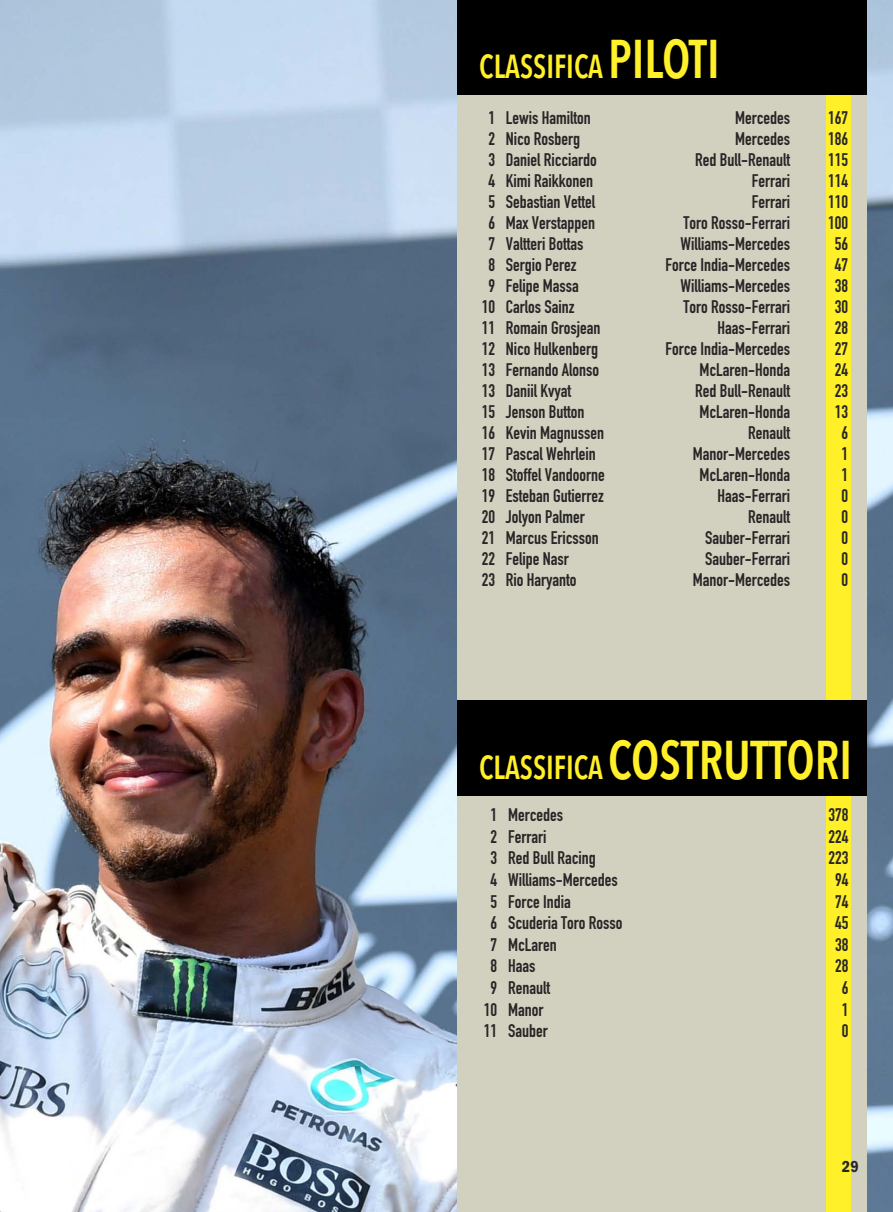
<style>
.page{position:relative;width:893px;height:1212px;background:#fff}
.page>*{position:absolute;margin:0;border:0;box-sizing:border-box;transform-origin:0 0}
.t1{font:600 54px "Avenir Next Condensed";color:#fff029;scale:.89 1}
.t2{font:600 33px "Avenir Next Condensed";color:#fff029;scale:.89 1}
.t3{font:18px "DIN Engschrift Std";color:#272526}
.t4{font:16.5px "ITC Franklin Gothic Std Dm Cd";color:#272526}
.s1{font-size:54px}
.s2{font-size:33px}
</style>
<div class="page">
<img style="left:0;top:0;width:893px;height:1212px">
<div style="left:457px;top:0;width:409px;height:1212px;background:#d2d1bf"></div>
<div style="left:826px;top:95px;width:24px;height:1117px;background:#fff029"></div>
<div style="left:457px;top:700px;width:409px;height:95px;background:#000"></div>
<div style="left:458px;top:0;width:409px;height:94px;background:#000"></div>
<h2 class="t2" style="left:479px;top:47px;width:272px">CLASSIFICA <span class="s1">PILOTI</span></h2>
<p class="t3" style="left:488px;top:111px;width:104px">1 Lewis Hamilton</p>
<p class="t3" style="left:735px;top:111px;width:56px">Mercedes</p>
<p class="t3" style="left:828px;top:111px;width:22px">167</p>
<p class="t3" style="left:488px;top:132px;width:93px">2 Nico Rosberg</p>
<p class="t3" style="left:735px;top:132px;width:56px">Mercedes</p>
<p class="t3" style="left:828px;top:132px;width:22px">186</p>
<p class="t3" style="left:488px;top:153px;width:110px">3 Daniel Ricciardo</p>
<p class="t3" style="left:695px;top:153px;width:97px">Red Bull-Renault</p>
<p class="t3" style="left:828px;top:153px;width:22px">115</p>
<p class="t3" style="left:488px;top:174px;width:106px">4 Kimi Raikkonen</p>
<p class="t3" style="left:752px;top:174px;width:40px">Ferrari</p>
<p class="t3" style="left:828px;top:174px;width:22px">114</p>
<p class="t3" style="left:488px;top:195px;width:108px">5 Sebastian Vettel</p>
<p class="t3" style="left:752px;top:195px;width:40px">Ferrari</p>
<p class="t3" style="left:828px;top:195px;width:22px">110</p>
<p class="t3" style="left:488px;top:216px;width:108px">6 Max Verstappen</p>
<p class="t3" style="left:683px;top:216px;width:108px">Toro Rosso-Ferrari</p>
<p class="t3" style="left:828px;top:216px;width:22px">100</p>
<p class="t3" style="left:488px;top:237px;width:97px">7 Valtteri Bottas</p>
<p class="t3" style="left:680px;top:237px;width:111px">Williams-Mercedes</p>
<p class="t3" style="left:835px;top:237px;width:15px">56</p>
<p class="t3" style="left:488px;top:258px;width:90px">8 Sergio Perez</p>
<p class="t3" style="left:665px;top:258px;width:126px">Force India-Mercedes</p>
<p class="t3" style="left:835px;top:258px;width:15px">47</p>
<p class="t3" style="left:488px;top:279px;width:92px">9 Felipe Massa</p>
<p class="t3" style="left:680px;top:279px;width:111px">Williams-Mercedes</p>
<p class="t3" style="left:835px;top:279px;width:15px">38</p>
<p class="t3" style="left:482px;top:300px;width:94px">10 Carlos Sainz</p>
<p class="t3" style="left:683px;top:300px;width:108px">Toro Rosso-Ferrari</p>
<p class="t3" style="left:835px;top:300px;width:15px">30</p>
<p class="t3" style="left:482px;top:321px;width:120px">11 Romain Grosjean</p>
<p class="t3" style="left:717px;top:321px;width:74px">Haas-Ferrari</p>
<p class="t3" style="left:835px;top:321px;width:15px">28</p>
<p class="t3" style="left:482px;top:342px;width:118px">12 Nico Hulkenberg</p>
<p class="t3" style="left:665px;top:342px;width:126px">Force India-Mercedes</p>
<p class="t3" style="left:835px;top:342px;width:15px">27</p>
<p class="t3" style="left:482px;top:363px;width:119px">13 Fernando Alonso</p>
<p class="t3" style="left:699px;top:363px;width:92px">McLaren-Honda</p>
<p class="t3" style="left:835px;top:363px;width:15px">24</p>
<p class="t3" style="left:482px;top:384px;width:91px">13 Daniil Kvyat</p>
<p class="t3" style="left:695px;top:384px;width:97px">Red Bull-Renault</p>
<p class="t3" style="left:835px;top:384px;width:15px">23</p>
<p class="t3" style="left:482px;top:405px;width:104px">15 Jenson Button</p>
<p class="t3" style="left:699px;top:405px;width:92px">McLaren-Honda</p>
<p class="t3" style="left:835px;top:405px;width:15px">13</p>
<p class="t3" style="left:482px;top:426px;width:124px">16 Kevin Magnussen</p>
<p class="t3" style="left:748px;top:426px;width:44px">Renault</p>
<p class="t3" style="left:841px;top:426px;width:8px">6</p>
<p class="t3" style="left:482px;top:447px;width:116px">17 Pascal Wehrlein</p>
<p class="t3" style="left:693px;top:447px;width:99px">Manor-Mercedes</p>
<p class="t3" style="left:841px;top:447px;width:8px">1</p>
<p class="t3" style="left:482px;top:468px;width:125px">18 Stoffel Vandoorne</p>
<p class="t3" style="left:699px;top:468px;width:92px">McLaren-Honda</p>
<p class="t3" style="left:841px;top:468px;width:8px">1</p>
<p class="t3" style="left:482px;top:489px;width:124px">19 Esteban Gutierrez</p>
<p class="t3" style="left:717px;top:489px;width:74px">Haas-Ferrari</p>
<p class="t3" style="left:841px;top:489px;width:8px">0</p>
<p class="t3" style="left:482px;top:510px;width:105px">20 Jolyon Palmer</p>
<p class="t3" style="left:748px;top:510px;width:44px">Renault</p>
<p class="t3" style="left:841px;top:510px;width:8px">0</p>
<p class="t3" style="left:482px;top:531px;width:119px">21 Marcus Ericsson</p>
<p class="t3" style="left:705px;top:531px;width:86px">Sauber-Ferrari</p>
<p class="t3" style="left:841px;top:531px;width:8px">0</p>
<p class="t3" style="left:482px;top:552px;width:89px">22 Felipe Nasr</p>
<p class="t3" style="left:705px;top:552px;width:86px">Sauber-Ferrari</p>
<p class="t3" style="left:841px;top:552px;width:8px">0</p>
<p class="t3" style="left:482px;top:573px;width:96px">23 Rio Haryanto</p>
<p class="t3" style="left:693px;top:573px;width:99px">Manor-Mercedes</p>
<p class="t3" style="left:841px;top:573px;width:8px">0</p>
<h1 class="t1" style="left:479px;top:729px;width:421px"><span class="s2">CLASSIFICA</span> COSTRUTTORI</h1>
<p class="t3" style="left:491px;top:808px;width:74px">1 Mercedes</p>
<p class="t3" style="left:828px;top:808px;width:22px">378</p>
<p class="t3" style="left:491px;top:830px;width:57px">2 Ferrari</p>
<p class="t3" style="left:828px;top:830px;width:22px">224</p>
<p class="t3" style="left:491px;top:851px;width:107px">3 Red Bull Racing</p>
<p class="t3" style="left:828px;top:851px;width:22px">223</p>
<p class="t3" style="left:491px;top:873px;width:129px">4 Williams-Mercedes</p>
<p class="t3" style="left:835px;top:873px;width:15px">94</p>
<p class="t3" style="left:491px;top:895px;width:82px">5 Force India</p>
<p class="t3" style="left:835px;top:895px;width:15px">74</p>
<p class="t3" style="left:491px;top:916px;width:133px">6 Scuderia Toro Rosso</p>
<p class="t3" style="left:835px;top:916px;width:15px">45</p>
<p class="t3" style="left:491px;top:938px;width:68px">7 McLaren</p>
<p class="t3" style="left:835px;top:938px;width:15px">38</p>
<p class="t3" style="left:491px;top:959px;width:46px">8 Haas</p>
<p class="t3" style="left:835px;top:959px;width:15px">28</p>
<p class="t3" style="left:491px;top:981px;width:61px">9 Renault</p>
<p class="t3" style="left:842px;top:981px;width:8px">6</p>
<p class="t3" style="left:484px;top:1003px;width:61px">10 Manor</p>
<p class="t3" style="left:842px;top:1003px;width:8px">1</p>
<p class="t3" style="left:484px;top:1024px;width:65px">11 Sauber</p>
<p class="t3" style="left:842px;top:1024px;width:8px">0</p>
<p class="t4" style="left:842px;top:1156px;width:18px">29</p>
</div>
